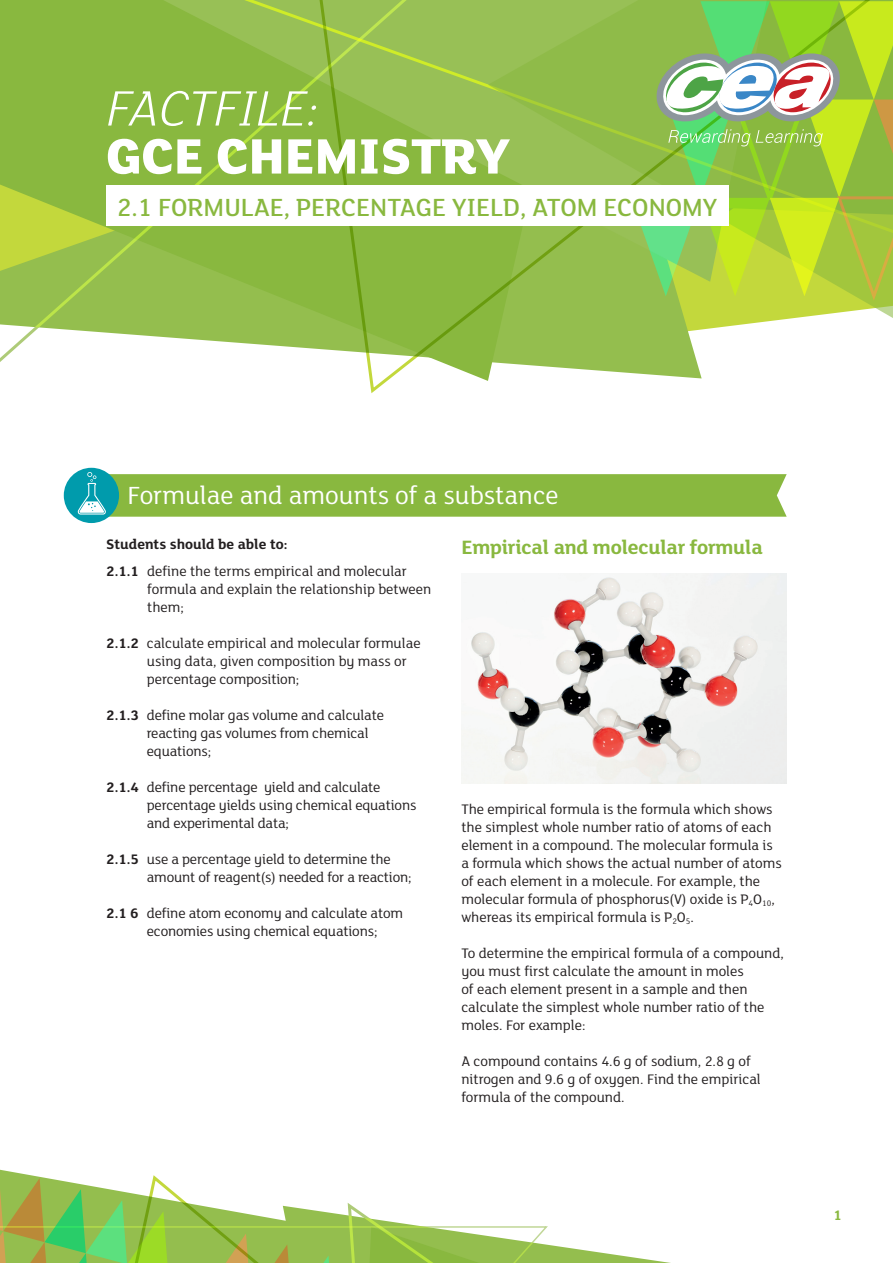
<style>
.page{position:relative;width:893px;height:1263px;background:#fff}
.page>*{position:absolute;margin:0;border:0;box-sizing:border-box;transform-origin:0 0}
.t1{font:800 54px "FS Lola";color:#fff}
.t2{font:italic 300 54px "FS Lola";color:#fff}
.t3{font:500 27px "FS Lola";color:#89b83f}
.t4{font:27px "FS Lola";color:#fff}
.t5{font:700 21px "FS Lola";letter-spacing:-.01em;color:#89b83f}
.Body_Text{font:15px/18px "FS Lola";color:#231f20}
.BodyText_bold_space{font:700 15px "FS Lola";color:#231f20}
.t6{font:700 15px "FS Lola";color:#89b83f}
.s1{font-weight:700}
</style>
<div class="page">
<svg style="left:0;top:1169px;width:671px;height:94px"></svg>
<svg style="left:0;top:0;width:313px;height:362px;background:#98c152"></svg>
<svg style="left:313px;top:0;width:580px;height:393px"></svg>
<div style="left:106px;top:186px;width:623px;height:40px;background:#fff"></div>
<svg style="left:631px;top:1px;width:262px;height:301px;background:#a6cd5b"></svg>
<div style="left:64px;top:468px;width:55px;height:55px;background:#009bac;border-radius:50%"></div>
<img style="left:461px;top:573px;width:326px;height:210px">
<svg style="left:78px;top:472px;width:709px;height:45px;background:#8bbb51"></svg>
<h1 class="t2" style="left:106px;top:73px;width:214px">FACTFILE:</h1>
<h1 class="t1" style="left:106px;top:119px;width:405px">GCE CHEMISTRY</h1>
<h2 class="t3" style="left:117px;top:190px;width:601px">2.1 FORMULAE, PERCENTAGE YIELD, ATOM ECONOMY</h2>
<h1 class="t4" style="left:128px;top:478px;width:432px">Formulae and amounts of a substance</h1>
<p class="BodyText_bold_space" style="left:106px;top:534px;width:183px">Students should be able to:</p>
<p class="Body_Text" style="left:147px;top:561px;width:286px;text-indent:-41px"><span class="s1">2.1.1</span> define the terms empirical and molecular formula and explain the relationship between them;</p>
<p class="Body_Text" style="left:147px;top:633px;width:275px;text-indent:-40px"><span class="s1">2.1.2</span> calculate empirical and molecular formulae using data, given composition by mass or percentage composition;</p>
<p class="Body_Text" style="left:147px;top:705px;width:239px;text-indent:-40px"><span class="s1">2.1.3</span> define molar gas volume and calculate reacting gas volumes from chemical equations;</p>
<p class="Body_Text" style="left:147px;top:777px;width:271px;text-indent:-40px"><span class="s1">2.1.4</span> define percentage yield and calculate percentage yields using chemical equations and experimental data;</p>
<p class="Body_Text" style="left:147px;top:849px;width:266px;text-indent:-40px"><span class="s1">2.1.5</span> use a percentage yield to determine the amount of reagent(s) needed for a reaction;</p>
<p class="Body_Text" style="left:147px;top:903px;width:258px;text-indent:-40px"><span class="s1">2.1 6</span> define atom economy and calculate atom economies using chemical equations;</p>
<h2 class="t5" style="left:461px;top:532px;width:303px">Empirical and molecular formula</h2>
<p class="Body_Text" style="left:461px;top:800px;width:322px">The empirical formula is the formula which shows the simplest whole number ratio of atoms of each element in a compound. The molecular formula is a formula which shows the actual number of atoms of each element in a molecule. For example, the molecular formula of phosphorus(V) oxide is P<sub>4</sub>O<sub>10</sub>, whereas its empirical formula is P<sub>2</sub>O<sub>5</sub>.</p>
<p class="Body_Text" style="left:461px;top:944px;width:324px">To determine the empirical formula of a compound, you must first calculate the amount in moles<br>of each element present in a sample and then calculate the simplest whole number ratio of the moles. For example:</p>
<p class="Body_Text" style="left:461px;top:1052px;width:301px">A compound contains 4.6 g of sodium, 2.8 g of nitrogen and 9.6 g of oxygen. Find the empirical formula of the compound.</p>
<p class="t6" style="left:834px;top:1205px;width:10px">1</p>
</div>
